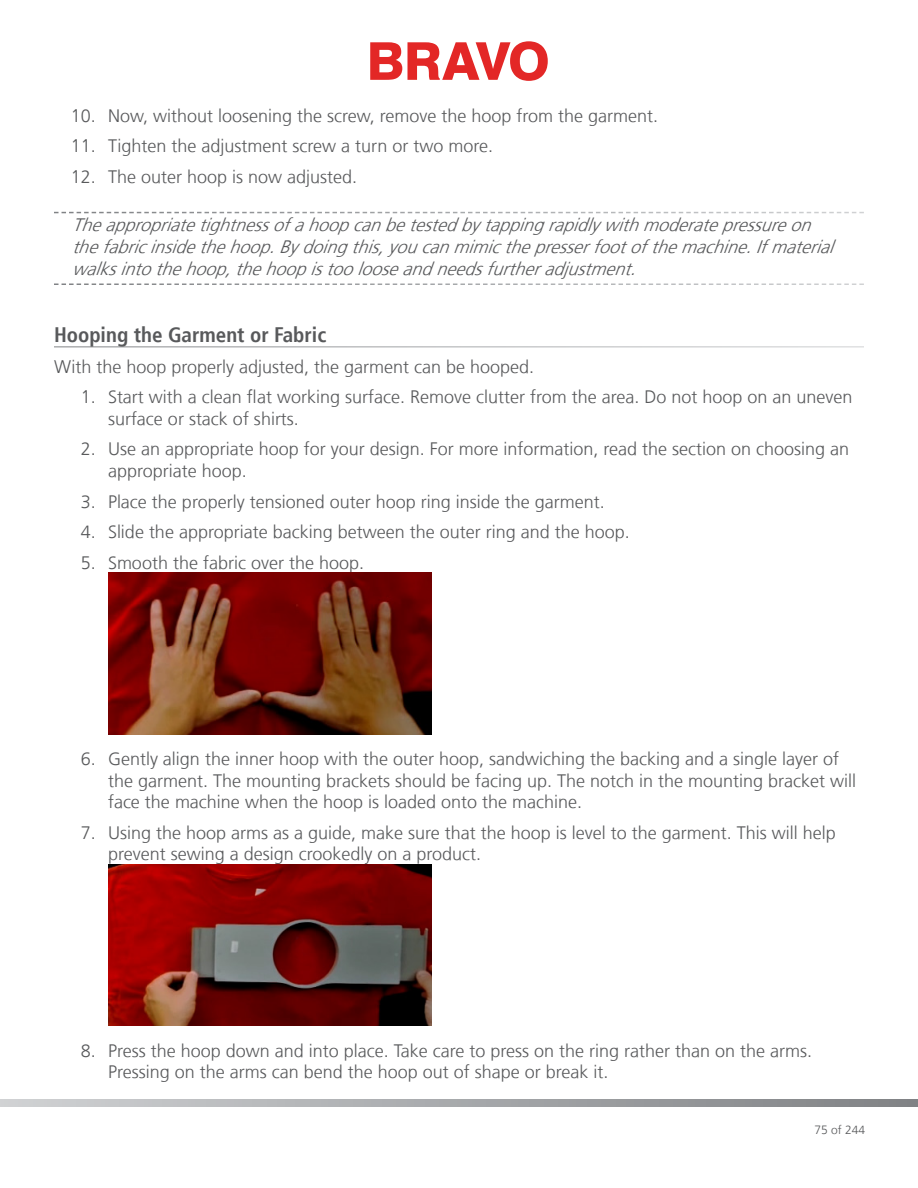
<style>
.page{position:relative;width:918px;height:1188px;background:#fff}
.page>*{position:absolute;margin:0;border:0;box-sizing:border-box;transform-origin:0 0}
.t1{font:700 condensed 21px "Frutiger";color:#58595b}
.t2{font:300 18px/21.6px "Frutiger";color:#58595b}
.t3{font:italic 300 18px/21.6px "Frutiger";color:#58595b}
.t4{font:300 12px "Frutiger";color:#58595b}
</style>
<div class="page">
<svg style="left:0;top:1099px;width:917px;height:8px"></svg>
<svg style="left:370px;top:41px;width:178px;height:40px"></svg>
<svg style="left:54px;top:212px;width:810px;height:1px"></svg>
<svg style="left:54px;top:284px;width:810px;height:1px"></svg>
<img style="left:108px;top:572px;width:324px;height:162px">
<img style="left:108px;top:864px;width:324px;height:162px">
<p class="t2" style="left:71px;top:104px;width:589px">10. Now, without loosening the screw, remove the hoop from the garment.</p>
<p class="t2" style="left:71px;top:135px;width:424px">11. Tighten the adjustment screw a turn or two more.</p>
<p class="t2" style="left:71px;top:166px;width:288px">12. The outer hoop is now adjusted.</p>
<p class="t3" style="left:72px;top:214px;width:770px">Theappropriatetightnessofahoopcanbetestedby tappingrapidly withmoderatepressureon thefabricinsidethehoop.By doingthis,youcanmimicthepresserfootofthemachine.Ifmaterial walksintothehoop,thehoopistoolooseandneedsfurtheradjustment.</p>
<p class="t1" style="left:54px;top:322px;width:274px">Hooping the Garment or Fabric</p>
<p class="t2" style="left:54px;top:356px;width:482px">With the hoop properly adjusted, the garment can be hooped.</p>
<p class="t2" style="left:108px;top:386px;width:746px;text-indent:-27px">1. Start with a clean flat working surface. Remove clutter from the area. Do not hoop on an uneven surface or stack of shirts.</p>
<p class="t2" style="left:108px;top:438px;width:743px;text-indent:-27px">2. Use an appropriate hoop for your design. For more information, read the section on choosing an appropriate hoop.</p>
<p class="t2" style="left:81px;top:491px;width:525px">3. Place the properly tensioned outer hoop ring inside the garment.</p>
<p class="t2" style="left:81px;top:521px;width:550px">4. Slide the appropriate backing between the outer ring and the hoop.</p>
<p class="t2" style="left:81px;top:552px;width:285px">5. Smooth the fabric over the hoop.</p>
<p class="t2" style="left:108px;top:748px;width:750px;text-indent:-27px">6. Gently align the inner hoop with the outer hoop, sandwiching the backing and a single layer of the garment. The mounting brackets should be facing up. The notch in the mounting bracket will face the machine when the hoop is loaded onto the machine.</p>
<p class="t2" style="left:108px;top:822px;width:729px;text-indent:-27px">7. Using the hoop arms as a guide, make sure that the hoop is level to the garment. This will help prevent sewing a design crookedly on a product.</p>
<p class="t2" style="left:108px;top:1040px;width:706px;text-indent:-27px">8. Press the hoop down and into place. Take care to press on the ring rather than on the arms.<br>Pressing on the arms can bend the hoop out of shape or break it.</p>
<p class="t4" style="left:814px;top:1123px;width:52px">75 of 244</p>
</div>
